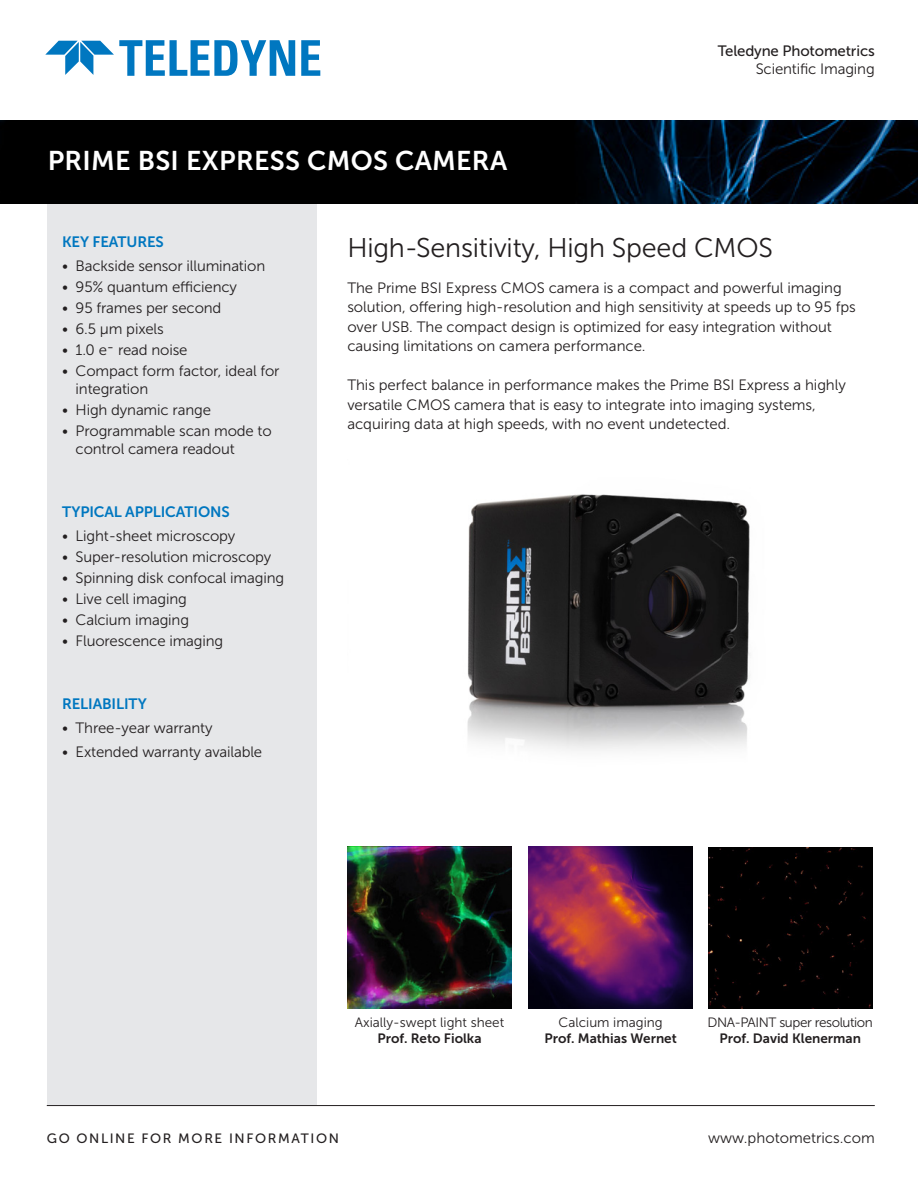
<style>
.page{position:relative;width:918px;height:1188px;background:#fff}
.page>*{position:absolute;margin:0;border:0;box-sizing:border-box;transform-origin:0 0}
.Header___Body{font:27px "Museo Sans 300";letter-spacing:-.01em;color:#231f20}
.t1{font:27px "Museo Sans 700";letter-spacing:.01em;color:#fff}
.Hightlight_Text{font:15px/19.5px "Museo Sans 300";letter-spacing:-.01em;color:#231f20}
.Hightlight_Text-2{font:15px "Museo Sans 700";letter-spacing:-.01em;color:#0077c0}
.t2{font:15px "Museo Sans 500";letter-spacing:-.01em;color:#231f20}
.t3{font:13.5px "Museo Sans 700";color:#231f20}
.t4{font:13.5px "Museo Sans 300";color:#231f20}
.t5{font:13.5px "Museo Sans 500";letter-spacing:.12em;color:#231f20}
.t6{font:13.5px "Museo Sans 300";letter-spacing:-.03em;color:#231f20}
</style>
<div class="page">
<img style="left:467px;top:494px;width:283px;height:257px">
<div style="left:47px;top:203px;width:270px;height:902px;background:#e6e7e9"></div>
<svg style="left:301px;top:40px;width:19px;height:36px"></svg>
<svg style="left:45px;top:40px;width:250px;height:36px"></svg>
<img style="left:0;top:121px;width:918px;height:82px">
<hr style="left:47px;top:1105px;width:828px;height:1px;background:#231f20">
<img style="left:347px;top:847px;width:165px;height:162px">
<img style="left:528px;top:847px;width:164px;height:162px">
<div style="left:709px;top:847px;width:164px;height:162px;background:#000"></div>
<p class="t1" style="left:48px;top:145px;width:461px">PRIME BSI EXPRESS CMOS CAMERA</p>
<p class="t2" style="left:718px;top:43px;width:159px">Teledyne Photometrics</p>
<p class="Hightlight_Text" style="left:756px;top:59px;width:121px">Scientific Imaging</p>
<p class="Hightlight_Text-2" style="left:62px;top:234px;width:103px">KEY FEATURES</p>
<p class="Hightlight_Text" style="left:62px;top:256px;width:205px">• Backside sensor illumination</p>
<p class="Hightlight_Text" style="left:62px;top:277px;width:176px">• 95% quantum efficiency</p>
<p class="Hightlight_Text" style="left:62px;top:298px;width:161px">• 95 frames per second</p>
<p class="Hightlight_Text" style="left:62px;top:319px;width:103px">• 6.5 μm pixels</p>
<p class="Hightlight_Text" style="left:62px;top:340px;width:127px">• 1.0 e- read noise</p>
<p class="Hightlight_Text" style="left:76px;top:362px;width:206px;line-height:18px;text-indent:-14px">• Compact form factor, ideal for integration</p>
<p class="Hightlight_Text" style="left:62px;top:400px;width:150px">• High dynamic range</p>
<p class="Hightlight_Text" style="left:76px;top:422px;width:198px;line-height:18px;text-indent:-14px">• Programmable scan mode to control camera readout</p>
<p class="Hightlight_Text-2" style="left:62px;top:504px;width:169px">TYPICAL APPLICATIONS</p>
<p class="Hightlight_Text" style="left:62px;top:526px;width:175px">• Light-sheet microscopy</p>
<p class="Hightlight_Text" style="left:62px;top:547px;width:211px">• Super-resolution microscopy</p>
<p class="Hightlight_Text" style="left:62px;top:568px;width:224px">• Spinning disk confocal imaging</p>
<p class="Hightlight_Text" style="left:62px;top:589px;width:126px">• Live cell imaging</p>
<p class="Hightlight_Text" style="left:62px;top:610px;width:128px">• Calcium imaging</p>
<p class="Hightlight_Text" style="left:62px;top:631px;width:163px">• Fluorescence imaging</p>
<p class="Hightlight_Text-2" style="left:62px;top:696px;width:86px">RELIABILITY</p>
<p class="Hightlight_Text" style="left:62px;top:718px;width:152px">• Three-year warranty</p>
<p class="Hightlight_Text" style="left:62px;top:742px;width:202px">• Extended warranty available</p>
<p class="Header___Body" style="left:347px;top:233px;width:427px">High-Sensitivity, High Speed CMOS</p>
<p class="Hightlight_Text" style="left:347px;top:278px;width:510px">The Prime BSI Express CMOS camera is a compact and powerful imaging solution, offering high-resolution and high sensitivity at speeds up to 95 fps over USB. The compact design is optimized for easy integration without causing limitations on camera performance.</p>
<p class="Hightlight_Text" style="left:347px;top:375px;width:500px">This perfect balance in performance makes the Prime BSI Express a highly versatile CMOS camera that is easy to integrate into imaging systems, acquiring data at high speeds, with no event undetected.</p>
<p class="t4" style="left:355px;top:1015px;width:151px">Axially-swept light sheet</p>
<p class="t3" style="left:377px;top:1031px;width:106px">Prof. Reto Fiolka</p>
<p class="t4" style="left:559px;top:1015px;width:106px">Calcium imaging</p>
<p class="t3" style="left:544px;top:1031px;width:134px">Prof. Mathias Wernet</p>
<p class="t6" style="left:708px;top:1015px;width:167px">DNA-PAINT super resolution</p>
<p class="t3" style="left:719px;top:1031px;width:143px">Prof. David Klenerman</p>
<p class="t5" style="left:47px;top:1131px;width:294px">GO ONLINE FOR MORE INFORMATION</p>
<p class="Hightlight_Text" style="left:708px;top:1128px;width:168px">www.photometrics.com</p>
</div>
